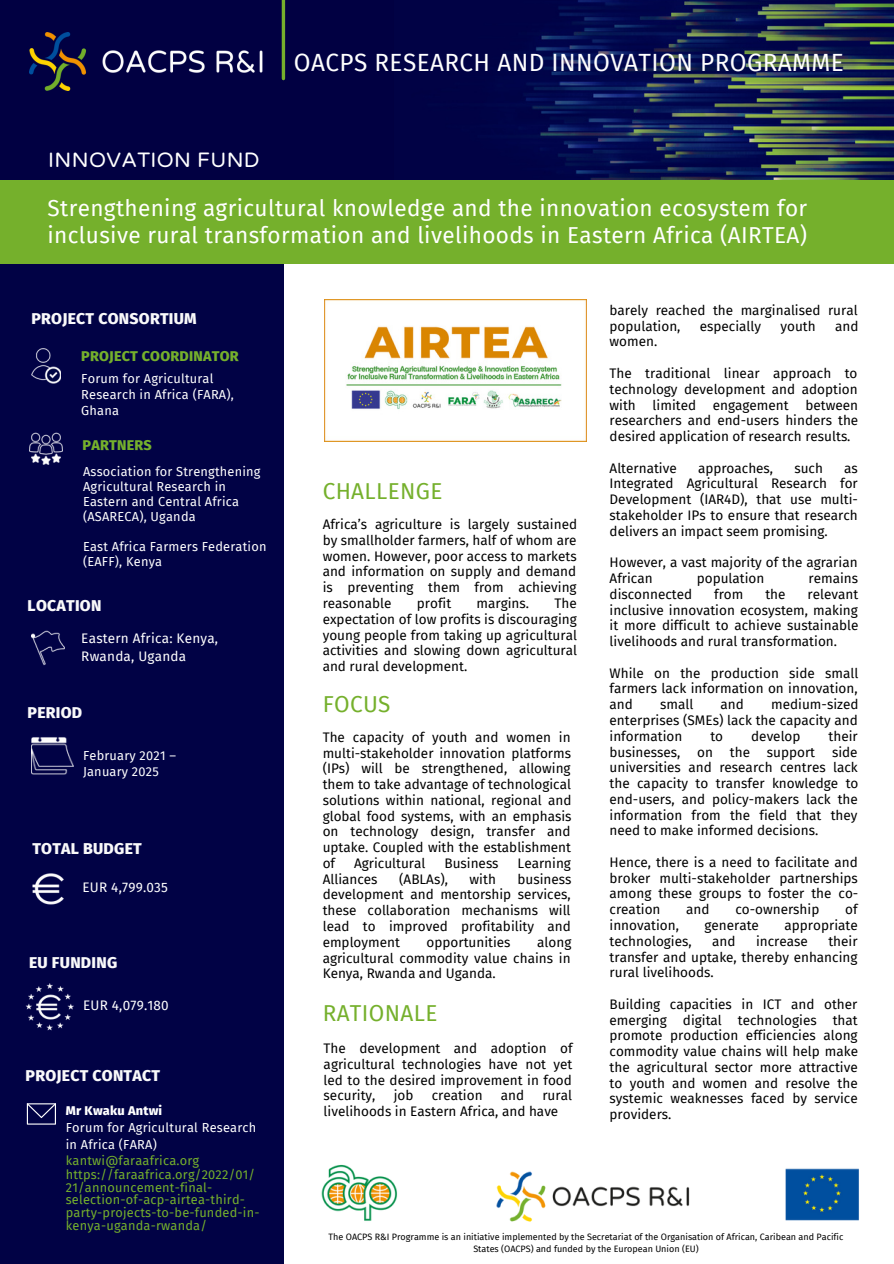
<style>
.page{position:relative;width:894px;height:1264px;background:#fff}
.page>*{position:absolute;margin:0;border:0;box-sizing:border-box;transform-origin:0 0}
.t1{font:24.3px "Fira Sans";letter-spacing:.015em;color:#fff}
.t2{font:22.5px/27px "Fira Sans";letter-spacing:.015em;color:#fff}
.t3{font:22.5px "Fira Sans";letter-spacing:.015em;color:#75b02c}
.t4{font:21px "Varela Round";letter-spacing:.015em;color:#fff}
.t5{font:800 15.75px "Fira Sans";letter-spacing:.015em;color:#f9f9fa}
.t6{font:800 14.25px "Fira Sans";letter-spacing:.015em;color:#75b02c}
.t7{font:13.5px/15.8px "Fira Sans";color:#000;text-align:justify}
.t8{font:13.5px/18px "Fira Sans";letter-spacing:.015em;color:#fff}
.t9{font:12.75px/14.9px "Fira Sans";letter-spacing:.015em;color:#fff}
.t10{font:12.75px/12.8px "Fira Sans";letter-spacing:.015em;color:#75b02c}
.t11{font:800 12.75px "Fira Sans";letter-spacing:.015em;color:#fff}
.t12{font:9px/12px "Fira Sans";color:#000;text-align:center}
</style>
<div class="page">
<div style="left:0;top:243px;width:283px;height:1020px;background:#010245"></div>
<img style="left:0;top:0;width:893px;height:180px">
<div style="left:0;top:180px;width:893px;height:83px;background:#75b02c"></div>
<img style="left:31px;top:348px;width:30px;height:35px">
<img style="left:29px;top:432px;width:34px;height:33px">
<img style="left:31px;top:630px;width:34px;height:35px">
<img style="left:31px;top:737px;width:42px;height:38px">
<hr style="left:282px;top:0;width:3px;height:79px;background:#75b02c">
<img style="left:29px;top:33px;width:234px;height:57px">
<img style="left:321px;top:1164px;width:538px;height:58px">
<img style="left:25px;top:983px;width:49px;height:48px">
<img style="left:32px;top:873px;width:32px;height:32px">
<svg style="left:27px;top:1103px;width:29px;height:21px"></svg>
<img style="left:324px;top:299px;width:262px;height:142px">
<p class="t4" style="left:48px;top:148px;width:213px">INNOVATION FUND</p>
<p class="t1" style="left:294px;top:48px;width:551px">OACPS RESEARCH AND INNOVATION PROGRAMME</p>
<p class="t2" style="left:48px;top:195px;width:761px">Strengthening agricultural knowledge and the innovation ecosystem for inclusive rural transformation and livelihoods in Eastern Africa (AIRTEA)</p>
<p class="t5" style="left:31px;top:309px;width:167px">PROJECT CONSORTIUM</p>
<p class="t6" style="left:81px;top:347px;width:159px">PROJECT COORDINATOR</p>
<p class="t9" style="left:81px;top:371px;width:154px;line-height:15.9px">Forum for Agricultural<br>Research in Africa (FARA),<br>Ghana</p>
<p class="t6" style="left:82px;top:436px;width:71px">PARTNERS</p>
<p class="t9" style="left:83px;top:464px;width:179px">Association for Strengthening<br>Agricultural Research in<br>Eastern and Central Africa (ASARECA), Uganda</p>
<p class="t9" style="left:83px;top:539px;width:185px">East Africa Farmers Federation (EAFF), Kenya</p>
<p class="t5" style="left:28px;top:596px;width:75px">LOCATION</p>
<p class="t8" style="left:81px;top:630px;width:138px">Eastern Africa: Kenya,<br>Rwanda, Uganda</p>
<p class="t5" style="left:28px;top:702px;width:56px">PERIOD</p>
<p class="t9" style="left:83px;top:748px;width:94px">February 2021 –</p>
<p class="t9" style="left:83px;top:764px;width:77px">January 2025</p>
<p class="t5" style="left:32px;top:839px;width:111px">TOTAL BUDGET</p>
<p class="t8" style="left:82px;top:878px;width:87px">EUR 4,799.035</p>
<p class="t5" style="left:29px;top:953px;width:90px">EU FUNDING</p>
<p class="t8" style="left:83px;top:996px;width:87px">EUR 4,079.180</p>
<p class="t5" style="left:26px;top:1065px;width:136px">PROJECT CONTACT</p>
<p class="t11" style="left:66px;top:1103px;width:98px">Mr Kwaku Antwi</p>
<p class="t9" style="left:66px;top:1119px;width:192px;line-height:17px">Forum for Agricultural Research in Africa (FARA)</p>
<p class="t10" style="left:66px;top:1154px;width:135px">kantwi@faraafrica.org</p>
<p class="t10" style="left:66px;top:1168px;width:195px">https://faraafrica.org/2022/01/<br>21/announcement-final&shy;selection-of-acp-airtea-third&shy;party-projects-to-be-funded-in&shy;kenya-uganda-rwanda/</p>
<p class="t3" style="left:322px;top:477px;width:121px">CHALLENGE</p>
<p class="t7" style="left:322px;top:516px;width:256px">Africa’s agriculture is largely sustained by smallholder farmers, half of whom are women. However, poor access to markets and information on supply and demand is preventing them from achieving reasonable</p>
<p class="t7" style="left:417px;top:595px;width:36px">profit</p>
<p class="t7" style="left:476px;top:595px;width:54px">margins.</p>
<p class="t7" style="left:322px;top:595px;width:256px;text-indent:232px">The expectation of low profits is discouraging young people from taking up agricultural activities and slowing down agricultural and rural development.</p>
<p class="t3" style="left:322px;top:690px;width:69px">FOCUS</p>
<p class="t7" style="left:322px;top:729px;width:250px">The capacity of youth and women in multi-stakeholder innovation platforms (IPs) will be strengthened, allowing them to take advantage of technological solutions within national, regional and global food systems, with an emphasis on technology design, transfer and uptake. Coupled with the establishment of</p>
<p class="t7" style="left:354px;top:855px;width:73px">Agricultural</p>
<p class="t7" style="left:444px;top:855px;width:56px">Business</p>
<p class="t7" style="left:517px;top:855px;width:55px">Learning</p>
<p class="t7" style="left:322px;top:871px;width:56px">Alliances</p>
<p class="t7" style="left:399px;top:871px;width:50px">(ABLAs),</p>
<p class="t7" style="left:469px;top:871px;width:28px">with</p>
<p class="t7" style="left:322px;top:871px;width:250px;text-indent:195px">business development and mentorship services, these collaboration mechanisms will lead to improved profitability and employment</p>
<p class="t7" style="left:426px;top:934px;width:85px">opportunities</p>
<p class="t7" style="left:322px;top:934px;width:250px;text-indent:214px">along agricultural commodity value chains in Kenya, Rwanda and Uganda.</p>
<p class="t3" style="left:322px;top:1000px;width:116px">RATIONALE</p>
<p class="t7" style="left:323px;top:1040px;width:250px">The development and adoption of agricultural technologies have not yet led to the desired improvement in food security,</p>
<p class="t7" style="left:393px;top:1087px;width:21px">job</p>
<p class="t7" style="left:431px;top:1087px;width:52px">creation</p>
<p class="t7" style="left:500px;top:1087px;width:25px">and</p>
<p class="t7" style="left:323px;top:1087px;width:250px;text-indent:219px">rural livelihoods in Eastern Africa, and have</p>
<p class="t7" style="left:609px;top:302px;width:249px">barely reached the marginalised rural population,</p>
<p class="t7" style="left:699px;top:318px;width:63px">especially</p>
<p class="t7" style="left:780px;top:318px;width:37px">youth</p>
<p class="t7" style="left:834px;top:318px;width:25px">and</p>
<p class="t7" style="left:609px;top:334px;width:49px">women.</p>
<p class="t7" style="left:609px;top:365px;width:250px">The traditional linear approach to technology development and adoption with limited engagement between researchers and end-users hinders the desired application of research results.</p>
<p class="t7" style="left:609px;top:460px;width:69px">Alternative</p>
<p class="t7" style="left:697px;top:460px;width:77px">approaches,</p>
<p class="t7" style="left:794px;top:460px;width:30px">such</p>
<p class="t7" style="left:609px;top:460px;width:250px;text-indent:234px">as Integrated Agricultural Research for Development (IAR4D), that use multi&shy;stakeholder IPs to ensure that research delivers an impact seem promising.</p>
<p class="t7" style="left:609px;top:555px;width:249px">However, a vast majority of the agrarian<br>African</p>
<p class="t7" style="left:696px;top:570px;width:69px">population</p>
<p class="t7" style="left:808px;top:570px;width:51px">remains</p>
<p class="t7" style="left:609px;top:586px;width:84px">disconnected</p>
<p class="t7" style="left:714px;top:586px;width:31px">from</p>
<p class="t7" style="left:765px;top:586px;width:22px">the</p>
<p class="t7" style="left:609px;top:586px;width:250px;text-indent:198px">relevant inclusive innovation ecosystem, making it more difficult to achieve sustainable livelihoods and rural transformation.</p>
<p class="t7" style="left:609px;top:665px;width:250px">While on the production side small farmers lack information on innovation, and</p>
<p class="t7" style="left:609px;top:696px;width:250px;text-indent:162px">medium-sized enterprises (SMEs) lack the capacity and information</p>
<p class="t7" style="left:660px;top:696px;width:35px">small</p>
<p class="t7" style="left:720px;top:696px;width:25px">and</p>
<p class="t7" style="left:609px;top:728px;width:250px;text-indent:219px">their businesses, on the support side universities and research centres lack the capacity to transfer knowledge to end-users, and policy-makers lack the information from the field that they need to make informed decisions.</p>
<p class="t7" style="left:609px;top:854px;width:250px">Hence, there is a need to facilitate and broker multi-stakeholder partnerships among these groups to foster the co&shy;creation</p>
<p class="t7" style="left:710px;top:728px;width:14px">to</p>
<p class="t7" style="left:751px;top:728px;width:51px">develop</p>
<p class="t7" style="left:686px;top:901px;width:25px">and</p>
<p class="t7" style="left:735px;top:901px;width:85px">co-ownership</p>
<p class="t7" style="left:844px;top:901px;width:14px">of</p>
<p class="t7" style="left:609px;top:917px;width:71px">innovation,</p>
<p class="t7" style="left:704px;top:917px;width:56px">generate</p>
<p class="t7" style="left:784px;top:917px;width:75px">appropriate</p>
<p class="t7" style="left:609px;top:933px;width:84px">technologies,</p>
<p class="t7" style="left:712px;top:933px;width:25px">and</p>
<p class="t7" style="left:755px;top:933px;width:53px">increase</p>
<p class="t7" style="left:609px;top:933px;width:249px;text-indent:219px">their transfer and uptake, thereby enhancing rural livelihoods.</p>
<p class="t7" style="left:609px;top:996px;width:250px">Building capacities in ICT and other emerging digital technologies that promote production efficiencies along commodity value chains will help make the agricultural sector more attractive to youth and women and resolve the systemic weaknesses faced by service providers.</p>
<p class="t12" style="left:328px;top:1230px;width:516px">The OACPS R&amp;I Programme is an initiative implemented by the Secretariat of the Organisation of African, Caribean and Pacific<br>States (OACPS) and funded by the European Union (EU)</p>
</div>
